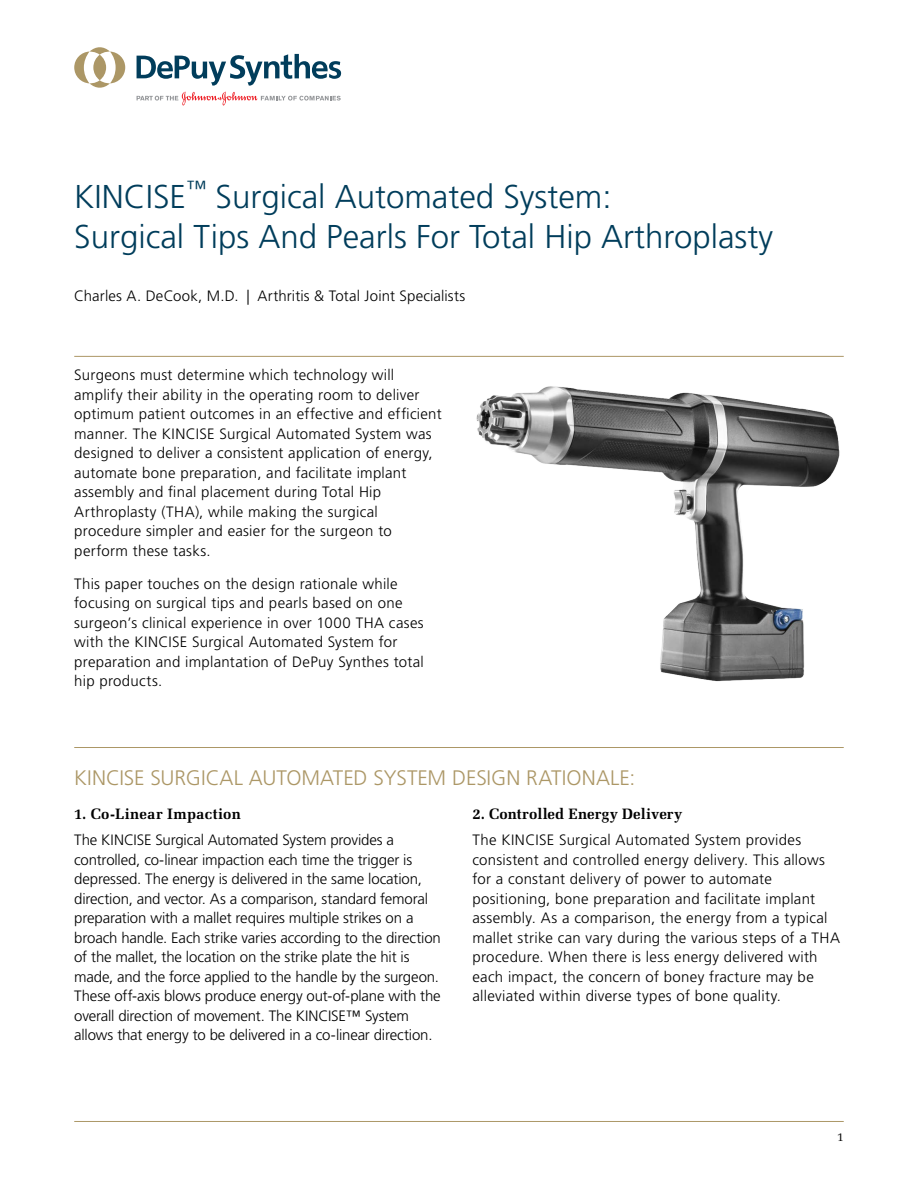
<style>
.page{position:relative;width:918px;height:1188px;background:#fff}
.page>*{position:absolute;margin:0;border:0;box-sizing:border-box;transform-origin:0 0}
._01_Headline_WP{font:300 33px/39.6px "Frutiger LT Std";color:#013d5b}
._03_Paragraph_Header{font:300 21px "Frutiger LT Std";color:#ac9766}
._06_Body_Copy{font:300 15px/19.5px "Frutiger LT Std";letter-spacing:.015em;color:#000}
._06_Body_Copy-2{font:300 15px/19.5px "Frutiger LT Std";letter-spacing:-.01em;color:#000}
._05_Subhead{font:700 15px "Melior";letter-spacing:.01em;color:#000}
.t1{font:12px "Melior";color:#000}
</style>
<div class="page">
<hr style="left:74px;top:1121px;width:770px;height:1px;background:#ac9766">
<hr style="left:74px;top:356px;width:770px;height:1px;background:#ac9766">
<hr style="left:74px;top:747px;width:770px;height:1px;background:#ac9766">
<svg style="left:137px;top:54px;width:204px;height:32px"></svg>
<svg style="left:74px;top:47px;width:51px;height:41px"></svg>
<svg style="left:137px;top:92px;width:204px;height:13px"></svg>
<img style="left:454px;top:355px;width:390px;height:327px">
<p class="_01_Headline_WP" style="left:74px;top:178px;width:700px">KINCISE<sup>™</sup> Surgical Automated System:<br>Surgical Tips And Pearls For Total Hip Arthroplasty</p>
<p class="_06_Body_Copy" style="left:74px;top:286px;width:393px">Charles A. DeCook, M.D. | Arthritis &amp; Total Joint Specialists</p>
<p class="_06_Body_Copy" style="left:74px;top:365px;width:369px">Surgeons must determine which technology will amplify their ability in the operating room to deliver optimum patient outcomes in an effective and efficient manner. The KINCISE Surgical Automated System was designed to deliver a consistent application of energy, automate bone preparation, and facilitate implant assembly and final placement during Total Hip Arthroplasty (THA), while making the surgical procedure simpler and easier for the surgeon to perform these tasks.</p>
<p class="_06_Body_Copy" style="left:74px;top:574px;width:351px">This paper touches on the design rationale while focusing on surgical tips and pearls based on one surgeon’s clinical experience in over 1000 THA cases with the KINCISE Surgical Automated System for preparation and implantation of DePuy Synthes total hip products.</p>
<p class="_03_Paragraph_Header" style="left:74px;top:766px;width:562px">KINCISE SURGICAL AUTOMATED SYSTEM DESIGN RATIONALE:</p>
<p class="_05_Subhead" style="left:74px;top:805px;width:168px">1. Co-Linear Impaction</p>
<p class="_06_Body_Copy-2" style="left:74px;top:831px;width:368px">The KINCISE Surgical Automated System provides a controlled, co-linear impaction each time the trigger is depressed. The energy is delivered in the same location, direction, and vector. As a comparison, standard femoral preparation with a mallet requires multiple strikes on a broach handle. Each strike varies according to the direction of the mallet, the location on the strike plate the hit is made, and the force applied to the handle by the surgeon.<br>These off-axis blows produce energy out-of-plane with the overall direction of movement. The KINCISE™ System allows that energy to be delivered in a co-linear direction.</p>
<p class="_05_Subhead" style="left:472px;top:805px;width:212px">2. Controlled Energy Delivery</p>
<p class="_06_Body_Copy" style="left:472px;top:831px;width:369px">The KINCISE Surgical Automated System provides consistent and controlled energy delivery. This allows for a constant delivery of power to automate positioning, bone preparation and facilitate implant assembly. As a comparison, the energy from a typical mallet strike can vary during the various steps of a THA procedure. When there is less energy delivered with each impact, the concern of boney fracture may be alleviated within diverse types of bone quality.</p>
<p class="t1" style="left:837px;top:1130px;width:8px">1</p>
</div>
